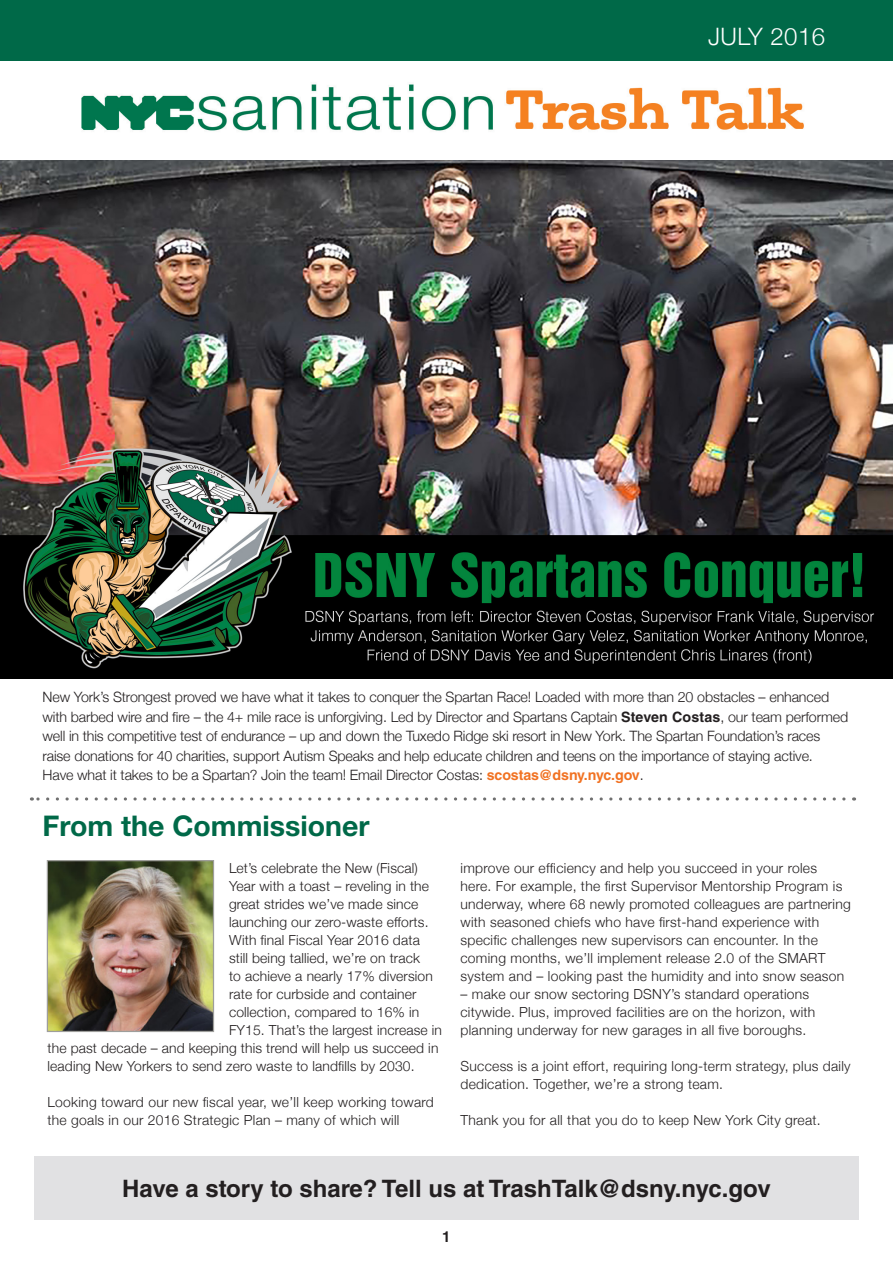
<style>
.page{position:relative;width:893px;height:1263px;background:#fff}
.page>*{position:absolute;margin:0;border:0;box-sizing:border-box;transform-origin:0 0}
.titles{font:700 28.5px "Helvetica Neue";color:#006948}
.t1{font:700 24px "Helvetica LT Std";color:#231f20}
.t2{font:300 24px "Helvetica Neue";letter-spacing:.02em;color:#fff}
.t3{font:700 15px "Helvetica LT Std";color:#231f20}
.text_white{font:300 14.25px/19.5px "Helvetica Neue";letter-spacing:-.01em;color:#231f20}
.text_white-2{font:300 13.8px/18px "Helvetica Neue";letter-spacing:.02em;color:#231f20}
.s1{font-family:"Helvetica LT Std";font-weight:700}
.s2{font-family:"Helvetica LT Std";font-weight:700;color:#f17222}
</style>
<div class="page">
<div style="left:0;top:0;width:893px;height:60px;background:#006948"></div>
<img style="left:0;top:161px;width:893px;height:518px">
<img style="left:81px;top:84px;width:723px;height:47px">
<div style="left:34px;top:1156px;width:825px;height:64px;background:#e1e1e3"></div>
<img style="left:49px;top:862px;width:163px;height:168px">
<div style="left:47px;top:860px;width:167px;height:172px;border:1px solid #9e9e9b"></div>
<svg style="left:31px;top:797px;width:813px;height:3px"></svg>
<p class="t2" style="left:708px;top:17px;width:119px">JULY 2016</p>
<p class="text_white" style="left:43px;top:686px;width:807px">New York’s Strongest proved we have what it takes to conquer the Spartan Race! Loaded with more than 20 obstacles – enhanced with barbed wire and fire – the 4+ mile race is unforgiving. Led by Director and Spartans Captain <span class="s1">Steven Costas</span>, our team performed well in this competitive test of endurance – up and down the Tuxedo Ridge ski resort in New York. The Spartan Foundation’s races raise donations for 40 charities, support Autism Speaks and help educate children and teens on the importance of staying active.</p>
<p class="text_white" style="left:43px;top:764px;width:603px">Have what it takes to be a Spartan? Join the team! Email Director Costas: <span class="s2">scostas@dsny.nyc.gov</span>.</p>
<p class="titles" style="left:43px;top:804px;width:329px">From the Commissioner</p>
<p class="text_white-2" style="left:229px;top:858px;width:190px">Let’s celebrate the New (Fiscal)</p>
<p class="text_white-2" style="left:229px;top:876px;width:202px">Year with a toast – reveling in the</p>
<p class="text_white-2" style="left:229px;top:894px;width:191px">great strides we’ve made since</p>
<p class="text_white-2" style="left:229px;top:912px;width:201px">launching our zero-waste efforts.</p>
<p class="text_white-2" style="left:229px;top:930px;width:192px">With final Fiscal Year 2016 data</p>
<p class="text_white-2" style="left:229px;top:948px;width:193px">still being tallied, we’re on track</p>
<p class="text_white-2" style="left:229px;top:966px;width:205px">to achieve a nearly 17% diversion</p>
<p class="text_white-2" style="left:229px;top:984px;width:189px">rate for curbside and container</p>
<p class="text_white-2" style="left:229px;top:1002px;width:192px">collection, compared to 16% in</p>
<p class="text_white-2" style="left:229px;top:1020px;width:215px">FY15. That’s the largest increase in</p>
<p class="text_white-2" style="left:48px;top:1038px;width:392px">the past decade – and keeping this trend will help us succeed in</p>
<p class="text_white-2" style="left:48px;top:1056px;width:369px">leading New Yorkers to send zero waste to landfills by 2030.</p>
<p class="text_white-2" style="left:48px;top:1092px;width:388px">Looking toward our new fiscal year, we’ll keep working toward the goals in our 2016 Strategic Plan – many of which will</p>
<p class="text_white-2" style="left:460px;top:858px;width:392px">improve our efficiency and help you succeed in your roles here. For example, the first Supervisor Mentorship Program is underway, where 68 newly promoted colleagues are partnering with seasoned chiefs who have first-hand experience with specific challenges new supervisors can encounter. In the coming months, we’ll implement release 2.0 of the SMART system and – looking past the humidity and into snow season</p>
<p class="text_white-2" style="left:460px;top:984px;width:356px">– make our snow sectoring DSNY’s standard operations citywide. Plus, improved facilities are on the horizon, with planning underway for new garages in all five boroughs.</p>
<p class="text_white-2" style="left:460px;top:1056px;width:392px">Success is a joint effort, requiring long-term strategy, plus daily dedication. Together, we’re a strong team.</p>
<p class="text_white-2" style="left:460px;top:1110px;width:362px">Thank you for all that you do to keep New York City great.</p>
<p class="t1" style="left:122px;top:1173px;width:650px">Have a story to share? Tell us at TrashTalk@dsny.nyc.gov</p>
<p class="t3" style="left:442px;top:1227px;width:10px">1</p>
</div>
